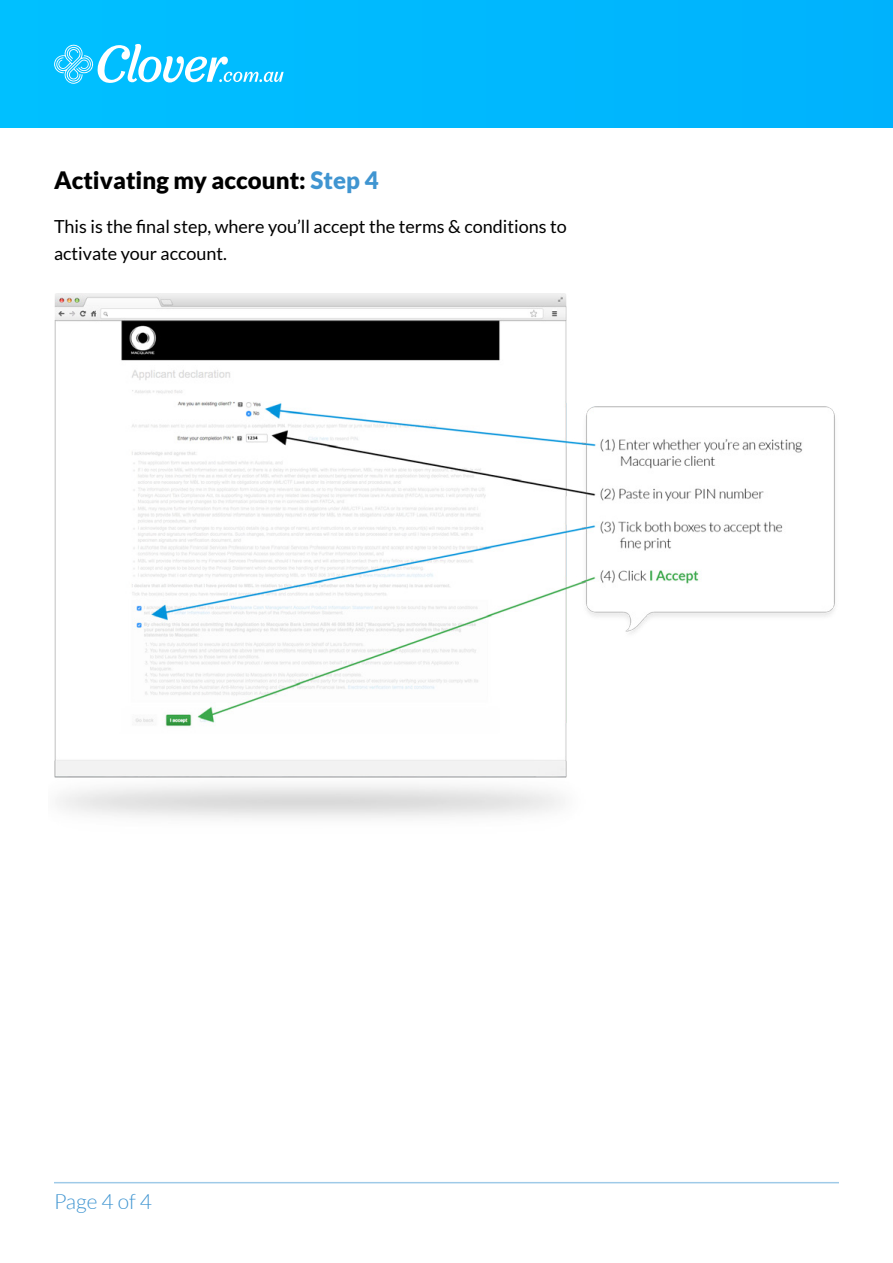
<style>
.page{position:relative;width:893px;height:1263px;background:#fff}
.page>*{position:absolute;margin:0;border:0;box-sizing:border-box;transform-origin:0 0}
.t1{font:900 24px "Lato";color:#000}
.t2{font:300 21px "Lato";color:#4095d1}
.t3{font:18px/27px "Lato";color:#000}
.s1{color:#4095d1}
</style>
<div class="page">
<div style="left:0;top:0;width:893px;height:128px;background:#00b9fe"></div>
<hr style="left:54px;top:1182px;width:785px;height:1px;background:#4095d1">
<svg style="left:54px;top:44px;width:230px;height:40px"></svg>
<img style="left:54px;top:294px;width:781px;height:524px">
<h1 class="t1" style="left:54px;top:166px;width:326px">Activating my account: <span class="s1">Step 4</span></h1>
<p class="t3" style="left:54px;top:213px;width:514px">This is the final step, where you’ll accept the terms &amp; conditions to activate your account.</p>
<p class="t2" style="left:54px;top:1188px;width:100px">Page 4 of 4</p>
</div>
